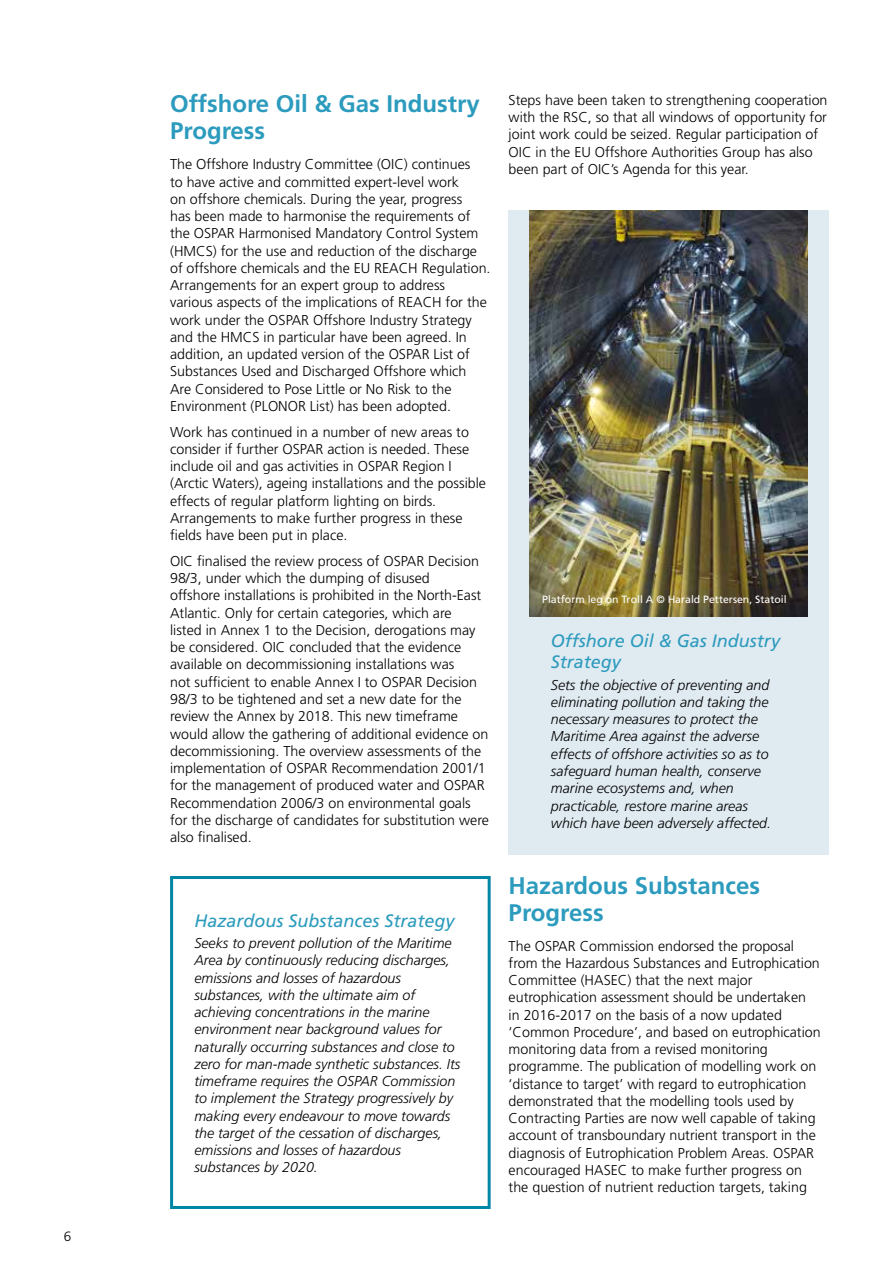
<style>
.page{position:relative;width:893px;height:1263px;background:#fff}
.page>*{position:absolute;margin:0;border:0;box-sizing:border-box;transform-origin:0 0}
.t1{font:700 24px/27px "Frutiger";color:#2c9bbd}
.t2{font:italic 18px/21px "Frutiger";color:#2c9bbd}
.t3{font:300 14.25px/17.2px "Frutiger";color:#000}
.t4{font:italic 300 14.25px/17.2px "Frutiger";color:#000}
.t5{font:300 13.5px "Frutiger";color:#000}
.t6{font:10.5px "Frutiger";color:#fff}
</style>
<div class="page">
<div style="left:509px;top:210px;width:320px;height:645px;background:#e0eaf1"></div>
<img style="left:529px;top:210px;width:278px;height:406px">
<div style="left:170px;top:876px;width:321px;height:333px;border:3px solid #0086a5"></div>
<p class="t5" style="left:64px;top:1229px;width:9px">6</p>
<h1 class="t1" style="left:170px;top:90px;width:311px">Offshore Oil &amp; Gas Industry<br>Progress</h1>
<p class="t3" style="left:170px;top:156px;width:322px">The Offshore Industry Committee (OIC) continues<br>to have active and committed expert-level work<br>on offshore chemicals. During the year, progress<br>has been made to harmonise the requirements of the OSPAR Harmonised Mandatory Control System (HMCS) for the use and reduction of the discharge of offshore chemicals and the EU REACH Regulation.<br>Arrangements for an expert group to address various aspects of the implications of REACH for the work under the OSPAR Offshore Industry Strategy and the HMCS in particular have been agreed. In addition, an updated version of the OSPAR List of Substances Used and Discharged Offshore which Are Considered to Pose Little or No Risk to the Environment (PLONOR List) has been adopted.</p>
<p class="t3" style="left:170px;top:423px;width:317px">Work has continued in a number of new areas to consider if further OSPAR action is needed. These include oil and gas activities in OSPAR Region I (Arctic Waters), ageing installations and the possible effects of regular platform lighting on birds.<br>Arrangements to make further progress in these fields have been put in place.</p>
<p class="t3" style="left:170px;top:552px;width:320px">OIC finalised the review process of OSPAR Decision 98/3, under which the dumping of disused<br>offshore installations is prohibited in the North-East Atlantic. Only for certain categories, which are<br>listed in Annex 1 to the Decision, derogations may be considered. OIC concluded that the evidence available on decommissioning installations was<br>not sufficient to enable Annex I to OSPAR Decision 98/3 to be tightened and set a new date for the review the Annex by 2018. This new timeframe would allow the gathering of additional evidence on decommissioning. The overview assessments of the implementation of OSPAR Recommendation 2001/1 for the management of produced water and OSPAR Recommendation 2006/3 on environmental goals for the discharge of candidates for substitution were also finalised.</p>
<p class="t2" style="left:194px;top:910px;width:262px">Hazardous Substances Strategy</p>
<p class="t4" style="left:194px;top:934px;width:268px">Seeks to prevent pollution of the Maritime Area by continuously reducing discharges, emissions and losses of hazardous substances, with the ultimate aim of achieving concentrations in the marine environment near background values for naturally occurring substances and close to zero for man-made synthetic substances. Its timeframe requires the OSPAR Commission to implement the Strategy progressively by making every endeavour to move towards the target of the cessation of discharges, emissions and losses of hazardous substances by 2020.</p>
<p class="t3" style="left:509px;top:91px;width:320px">Steps have been taken to strengthening cooperation with the RSC, so that all windows of opportunity for joint work could be seized. Regular participation of OIC in the EU Offshore Authorities Group has also been part of OIC’s Agenda for this year.</p>
<p class="t6" style="left:542px;top:594px;width:246px">Platform leg on Troll A © Harald Pettersen, Statoil</p>
<p class="t2" style="left:551px;top:630px;width:231px">Offshore Oil &amp; Gas Industry<br>Strategy</p>
<p class="t4" style="left:551px;top:676px;width:222px">Sets the objective of preventing and eliminating pollution and taking the necessary measures to protect the Maritime Area against the adverse effects of offshore activities so as to safeguard human health, conserve marine ecosystems and, when practicable, restore marine areas which have been adversely affected.</p>
<h1 class="t1" style="left:509px;top:871px;width:253px">Hazardous Substances<br>Progress</h1>
<p class="t3" style="left:509px;top:937px;width:314px">The OSPAR Commission endorsed the proposal from the Hazardous Substances and Eutrophication Committee (HASEC) that the next major eutrophication assessment should be undertaken in 2016-2017 on the basis of a now updated ‘Common Procedure’, and based on eutrophication monitoring data from a revised monitoring programme. The publication of modelling work on ‘distance to target’ with regard to eutrophication demonstrated that the modelling tools used by Contracting Parties are now well capable of taking account of transboundary nutrient transport in the diagnosis of Eutrophication Problem Areas. OSPAR encouraged HASEC to make further progress on the question of nutrient reduction targets, taking</p>
</div>
